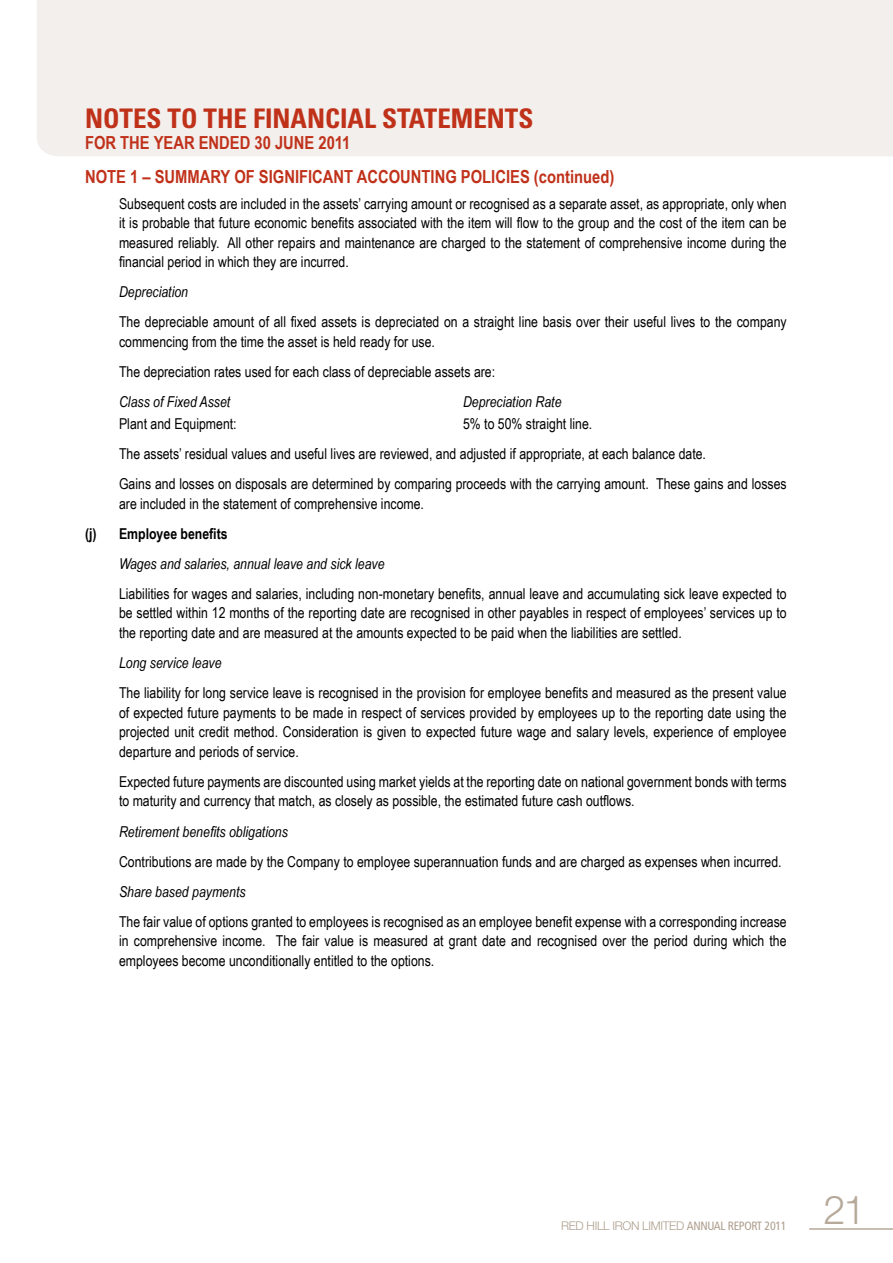
<style>
.page{position:relative;width:893px;height:1263px;background:#fff}
.page>*{position:absolute;margin:0;border:0;box-sizing:border-box;transform-origin:0 0}
.t1{font:300 39.75px "Helvetica Neue";color:#b6a99a}
.t2{font:700 condensed 27px "Univers";color:#c0311a}
.t3{font:700 18px/34.5px "Arial Narrow";color:#c0311a}
.t4{font:15px/19.5px "Arial Narrow";color:#000;text-align:justify}
.t5{font:italic 15px "Arial Narrow";color:#000}
.t6{font:700 15px "Arial Narrow";color:#000}
.t7{font:300 12px "Helvetica Neue";letter-spacing:-.025em;color:#ad9e8d}
.s1{font-family:"Frutiger";font-weight:400;font-stretch:condensed}
</style>
<div class="page">
<div style="left:37px;top:0;width:856px;height:156px;background:#f2efec"></div>
<hr style="left:809px;top:1228px;width:84px;height:2px;background:#b6a99a">
<h2 class="t2" style="left:85px;top:102px;width:450px">NOTES TO THE FINANCIAL STATEMENTS</h2>
<p class="t3" style="left:85px;top:124px;width:531px">FOR THE YEAR ENDED 30 JUNE 2011<br>NOTE 1 – SUMMARY OF SIGNIFICANT ACCOUNTING POLICIES (continued)</p>
<p class="t4" style="left:119px;top:193px;width:669px">Subsequent costs are included in the assets’ carrying amount or recognised as a separate asset, as appropriate, only when it is probable that future economic benefits associated with the item will flow to the group and the cost of the item can be measured reliably. All other repairs and maintenance are charged to the statement of comprehensive income during the financial period in which they are incurred.</p>
<p class="t5" style="left:119px;top:281px;width:71px">Depreciation</p>
<p class="t4" style="left:119px;top:312px;width:669px">The depreciable amount of all fixed assets is depreciated on a straight line basis over their useful lives to the company commencing from the time the asset is held ready for use.</p>
<p class="t4" style="left:119px;top:361px;width:378px">The depreciation rates used for each class of depreciable assets are:</p>
<p class="t5" style="left:119px;top:391px;width:113px">Class of Fixed Asset</p>
<p class="t5" style="left:463px;top:391px;width:100px">Depreciation Rate</p>
<p class="t4" style="left:119px;top:413px;width:119px">Plant and Equipment:</p>
<p class="t4" style="left:119px;top:408px;width:669px;line-height:30.2px;text-align:left;text-indent:344px">5% to 50% straight line.<br>The assets’ residual values and useful lives are reviewed, and adjusted if appropriate, at each balance date.<br>Gains and losses on disposals are determined by comparing proceeds with the carrying amount. These gains and losses</p>
<p class="t4" style="left:119px;top:493px;width:306px">are included in the statement of comprehensive income.</p>
<p class="t6" style="left:85px;top:522px;width:144px">(j) Employee benefits</p>
<p class="t5" style="left:119px;top:553px;width:267px">Wages and salaries, annual leave and sick leave</p>
<p class="t4" style="left:119px;top:583px;width:669px">Liabilities for wages and salaries, including non-monetary benefits, annual leave and accumulating sick leave expected to be settled within 12 months of the reporting date are recognised in other payables in respect of employees’ services up to the reporting date and are measured at the amounts expected to be paid when the liabilities are settled.</p>
<p class="t5" style="left:119px;top:652px;width:104px">Long service leave</p>
<p class="t4" style="left:119px;top:683px;width:669px">The liability for long service leave is recognised in the provision for employee benefits and measured as the present value of expected future payments to be made in respect of services provided by employees up to the reporting date using the projected unit credit method. Consideration is given to expected future wage and salary levels, experience of employee departure and periods of service.</p>
<p class="t4" style="left:119px;top:771px;width:669px">Expected future payments are discounted using market yields at the reporting date on national government bonds with terms to maturity and currency that match, as closely as possible, the estimated future cash outflows.</p>
<p class="t5" style="left:119px;top:821px;width:170px">Retirement benefits obligations</p>
<p class="t4" style="left:119px;top:851px;width:664px">Contributions are made by the Company to employee superannuation funds and are charged as expenses when incurred.</p>
<p class="t5" style="left:119px;top:881px;width:128px">Share based payments</p>
<p class="t4" style="left:119px;top:911px;width:669px">The fair value of options granted to employees is recognised as an employee benefit expense with a corresponding increase in comprehensive income. The fair value is measured at grant date and recognised over the period during which the employees become unconditionally entitled to the options.</p>
<p class="t7" style="left:561px;top:1218px;width:227px">RED HILL IRON LIMITED <span class="s1">ANNUAL REPORT 2011</span></p>
<h1 class="t1" style="left:823px;top:1185px;width:44px">21</h1>
</div>
